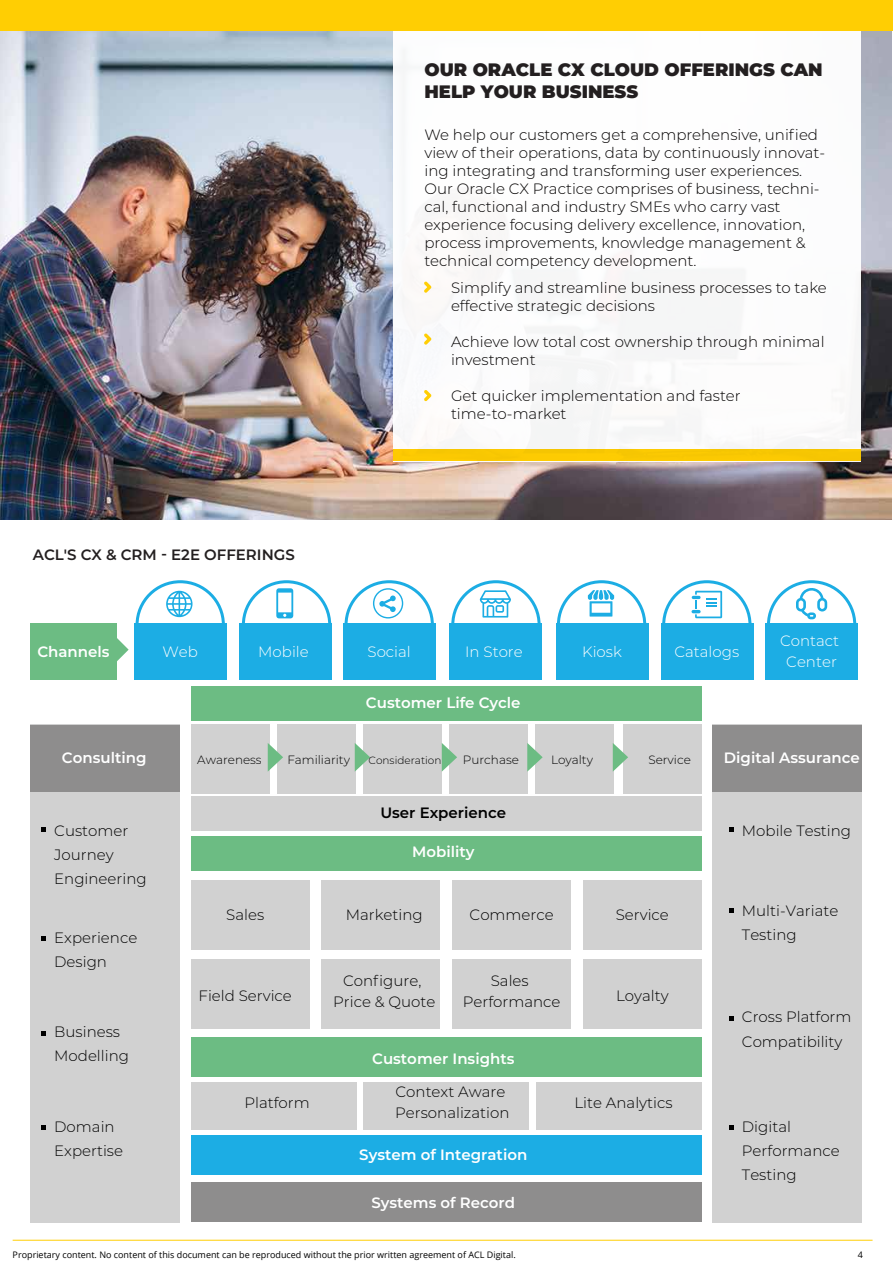
<style>
.page{position:relative;width:893px;height:1263px;background:#fff}
.page>*{position:absolute;margin:0;border:0;box-sizing:border-box;transform-origin:0 0}
.t1{font:900 18px/21.6px "Montserrat";color:#231f20}
.t2{font:300 15px/18px "Montserrat";color:#020000}
.t3{font:300 15px/24px "Montserrat";color:#000}
.t4{font:600 15px "Montserrat";color:#fff}
.t5{font:300 15px/21px "Montserrat";color:#fff;text-align:center}
.t6{font:600 15px "Montserrat";color:#231f20}
.t7{font:600 15px "Montserrat";color:#000}
.t8{font:300 12px "Montserrat";color:#000}
.t9{font:300 10.5px "Montserrat";color:#000}
.t10{font:9px "Open Sans";color:#000}
</style>
<div class="page">
<div style="left:136px;top:580px;width:89px;height:89px;border:3px solid #1cade4;border-radius:50%"></div>
<div style="left:242px;top:580px;width:89px;height:89px;border:3px solid #1cade4;border-radius:50%"></div>
<div style="left:345px;top:580px;width:89px;height:89px;border:3px solid #1cade4;border-radius:50%"></div>
<div style="left:451px;top:580px;width:90px;height:89px;border:3px solid #1cade4;border-radius:50%"></div>
<div style="left:557px;top:580px;width:89px;height:89px;border:3px solid #1cade4;border-radius:50%"></div>
<div style="left:662px;top:580px;width:89px;height:89px;border:3px solid #1cade4;border-radius:50%"></div>
<div style="left:767px;top:580px;width:89px;height:89px;border:3px solid #1cade4;border-radius:50%"></div>
<img style="left:0;top:32px;width:891px;height:488px">
<div style="left:0;top:0;width:893px;height:30px;background:#ffce03"></div>
<hr style="left:13px;top:1240px;width:860px;height:1px;background:#ffce03">
<div style="left:393px;top:32px;width:467px;height:430px;background:#fff"></div>
<div style="left:393px;top:450px;width:467px;height:11px;background:#ffce03"></div>
<svg style="left:424px;top:390px;width:7px;height:11px"></svg>
<svg style="left:424px;top:281px;width:7px;height:12px"></svg>
<svg style="left:424px;top:333px;width:7px;height:12px"></svg>
<div style="left:134px;top:623px;width:92px;height:56px;background:#1cade4"></div>
<div style="left:30px;top:623px;width:87px;height:56px;background:#6cbc83"></div>
<div style="left:240px;top:623px;width:92px;height:56px;background:#1cade4"></div>
<div style="left:344px;top:623px;width:92px;height:56px;background:#1cade4"></div>
<div style="left:449px;top:623px;width:93px;height:56px;background:#1cade4"></div>
<div style="left:556px;top:623px;width:92px;height:56px;background:#1cade4"></div>
<div style="left:661px;top:623px;width:93px;height:56px;background:#1cade4"></div>
<div style="left:765px;top:623px;width:93px;height:56px;background:#1cade4"></div>
<svg style="left:117px;top:638px;width:12px;height:23px"></svg>
<div style="left:30px;top:724px;width:150px;height:498px;background:#d1d1d1"></div>
<div style="left:623px;top:724px;width:79px;height:69px;background:#d1d1d1"></div>
<div style="left:191px;top:724px;width:78px;height:69px;background:#d1d1d1"></div>
<div style="left:277px;top:724px;width:78px;height:69px;background:#d1d1d1"></div>
<div style="left:363px;top:724px;width:78px;height:69px;background:#d1d1d1"></div>
<div style="left:449px;top:724px;width:78px;height:69px;background:#d1d1d1"></div>
<div style="left:191px;top:880px;width:119px;height:69px;background:#d1d1d1"></div>
<div style="left:322px;top:880px;width:118px;height:69px;background:#d1d1d1"></div>
<div style="left:452px;top:880px;width:119px;height:69px;background:#d1d1d1"></div>
<div style="left:583px;top:880px;width:119px;height:69px;background:#d1d1d1"></div>
<div style="left:191px;top:959px;width:119px;height:69px;background:#d1d1d1"></div>
<div style="left:322px;top:959px;width:118px;height:69px;background:#d1d1d1"></div>
<div style="left:452px;top:959px;width:119px;height:69px;background:#d1d1d1"></div>
<div style="left:583px;top:959px;width:119px;height:69px;background:#d1d1d1"></div>
<div style="left:535px;top:724px;width:78px;height:69px;background:#d1d1d1"></div>
<div style="left:191px;top:686px;width:511px;height:35px;background:#6cbc83"></div>
<div style="left:191px;top:836px;width:511px;height:34px;background:#6cbc83"></div>
<div style="left:191px;top:1037px;width:511px;height:40px;background:#6cbc83"></div>
<div style="left:191px;top:1082px;width:166px;height:47px;background:#d1d1d1"></div>
<div style="left:363px;top:1082px;width:166px;height:47px;background:#d1d1d1"></div>
<div style="left:536px;top:1082px;width:166px;height:47px;background:#d1d1d1"></div>
<div style="left:191px;top:1135px;width:511px;height:40px;background:#1cade4"></div>
<div style="left:191px;top:1182px;width:511px;height:40px;background:#8e8d8d"></div>
<div style="left:191px;top:796px;width:511px;height:35px;background:#d1d1d1"></div>
<div style="left:30px;top:725px;width:150px;height:67px;background:#8e8d8d"></div>
<div style="left:712px;top:724px;width:150px;height:498px;background:#d1d1d1"></div>
<div style="left:712px;top:725px;width:150px;height:67px;background:#8e8d8d"></div>
<svg style="left:268px;top:743px;width:15px;height:29px"></svg>
<svg style="left:355px;top:743px;width:15px;height:29px"></svg>
<svg style="left:442px;top:743px;width:15px;height:29px"></svg>
<svg style="left:527px;top:743px;width:16px;height:29px"></svg>
<svg style="left:613px;top:743px;width:15px;height:29px"></svg>
<svg style="left:41px;top:827px;width:5px;height:5px"></svg>
<svg style="left:41px;top:937px;width:5px;height:4px"></svg>
<svg style="left:41px;top:1031px;width:5px;height:5px"></svg>
<svg style="left:41px;top:1126px;width:5px;height:4px"></svg>
<svg style="left:729px;top:827px;width:4px;height:5px"></svg>
<svg style="left:729px;top:908px;width:4px;height:5px"></svg>
<svg style="left:729px;top:1016px;width:4px;height:5px"></svg>
<svg style="left:729px;top:1126px;width:4px;height:4px"></svg>
<svg style="left:166px;top:591px;width:27px;height:26px"></svg>
<svg style="left:276px;top:588px;width:17px;height:30px"></svg>
<svg style="left:373px;top:588px;width:30px;height:30px"></svg>
<svg style="left:480px;top:590px;width:31px;height:27px"></svg>
<svg style="left:588px;top:590px;width:26px;height:26px"></svg>
<svg style="left:691px;top:591px;width:31px;height:27px"></svg>
<svg style="left:796px;top:588px;width:31px;height:31px"></svg>
<p class="t1" style="left:424px;top:58px;width:400px">OUR ORACLE CX CLOUD OFFERINGS CAN<br>HELP YOUR BUSINESS</p>
<p class="t2" style="left:424px;top:125px;width:402px">We help our customers get a comprehensive, unified view of their operations, data by continuously innovat&shy;ing integrating and transforming user experiences.<br>Our Oracle CX Practice comprises of business, techni&shy;cal, functional and industry SMEs who carry vast experience focusing delivery excellence, innovation, process improvements, knowledge management &amp; technical competency development.</p>
<p class="t6" style="left:33px;top:544px;width:263px">ACL'S CX &amp; CRM - E2E OFFERINGS</p>
<p class="t2" style="left:451px;top:278px;width:377px">Simplify and streamline business processes to take effective strategic decisions</p>
<p class="t2" style="left:451px;top:332px;width:375px">Achieve low total cost ownership through minimal investment</p>
<p class="t2" style="left:451px;top:386px;width:291px">Get quicker implementation and faster time-to-market</p>
<p class="t4" style="left:37px;top:641px;width:74px">Channels</p>
<p class="t5" style="left:162px;top:641px;width:37px">Web</p>
<p class="t5" style="left:258px;top:641px;width:52px">Mobile</p>
<p class="t5" style="left:367px;top:641px;width:45px">Social</p>
<p class="t5" style="left:465px;top:641px;width:59px">In Store</p>
<p class="t5" style="left:582px;top:641px;width:41px">Kiosk</p>
<p class="t5" style="left:674px;top:641px;width:66px">Catalogs</p>
<p class="t5" style="left:780px;top:630px;width:61px">Contact<br>Center</p>
<p class="t4" style="left:62px;top:747px;width:86px">Consulting</p>
<p class="t3" style="left:54px;top:818px;width:94px">Customer<br>Journey<br>Engineering</p>
<p class="t3" style="left:54px;top:925px;width:85px">Experience<br>Design</p>
<p class="t3" style="left:54px;top:1020px;width:76px">Business<br>Modelling</p>
<p class="t3" style="left:54px;top:1114px;width:70px">Domain<br>Expertise</p>
<p class="t4" style="left:366px;top:692px;width:156px">Customer Life Cycle</p>
<p class="t8" style="left:197px;top:751px;width:66px">Awareness</p>
<p class="t8" style="left:287px;top:751px;width:64px">Familiarity</p>
<p class="t9" style="left:369px;top:753px;width:74px">Consideration</p>
<p class="t8" style="left:463px;top:751px;width:57px">Purchase</p>
<p class="t8" style="left:551px;top:751px;width:44px">Loyalty</p>
<p class="t8" style="left:648px;top:751px;width:44px">Service</p>
<p class="t7" style="left:380px;top:802px;width:127px">User Experience</p>
<p class="t4" style="left:412px;top:841px;width:64px">Mobility</p>
<p class="t3" style="left:226px;top:902px;width:39px">Sales</p>
<p class="t3" style="left:199px;top:983px;width:95px">Field Service</p>
<p class="t3" style="left:346px;top:902px;width:78px">Marketing</p>
<p class="t3" style="left:470px;top:902px;width:86px">Commerce</p>
<p class="t3" style="left:616px;top:902px;width:55px">Service</p>
<p class="t3" style="left:333px;top:969px;width:104px;line-height:21px;text-align:center">Configure,<br>Price &amp; Quote</p>
<p class="t3" style="left:463px;top:969px;width:99px;line-height:21px;text-align:center">Sales<br>Performance</p>
<p class="t4" style="left:372px;top:1048px;width:144px">Customer Insights</p>
<p class="t3" style="left:616px;top:983px;width:54px">Loyalty</p>
<p class="t3" style="left:244px;top:1090px;width:67px">Platform</p>
<p class="t3" style="left:395px;top:1081px;width:116px;line-height:21px">Context Aware<br>Personalization</p>
<p class="t3" style="left:574px;top:1090px;width:100px">Lite Analytics</p>
<p class="t4" style="left:359px;top:1144px;width:170px">System of Integration</p>
<p class="t4" style="left:371px;top:1192px;width:145px">Systems of Record</p>
<p class="t4" style="left:724px;top:747px;width:138px">Digital Assurance</p>
<p class="t3" style="left:742px;top:818px;width:111px">Mobile Testing</p>
<p class="t3" style="left:742px;top:898px;width:98px">Multi-Variate<br>Testing</p>
<p class="t3" style="left:742px;top:1005px;width:111px">Cross Platform<br>Compatibility</p>
<p class="t3" style="left:742px;top:1114px;width:99px">Digital<br>Performance<br>Testing</p>
<p class="t10" style="left:13px;top:1248px;width:505px">Proprietary content. No content of this document can be reproduced without the prior written agreement of ACL Digital.</p>
<p class="t10" style="left:858px;top:1248px;width:7px">4</p>
</div>
